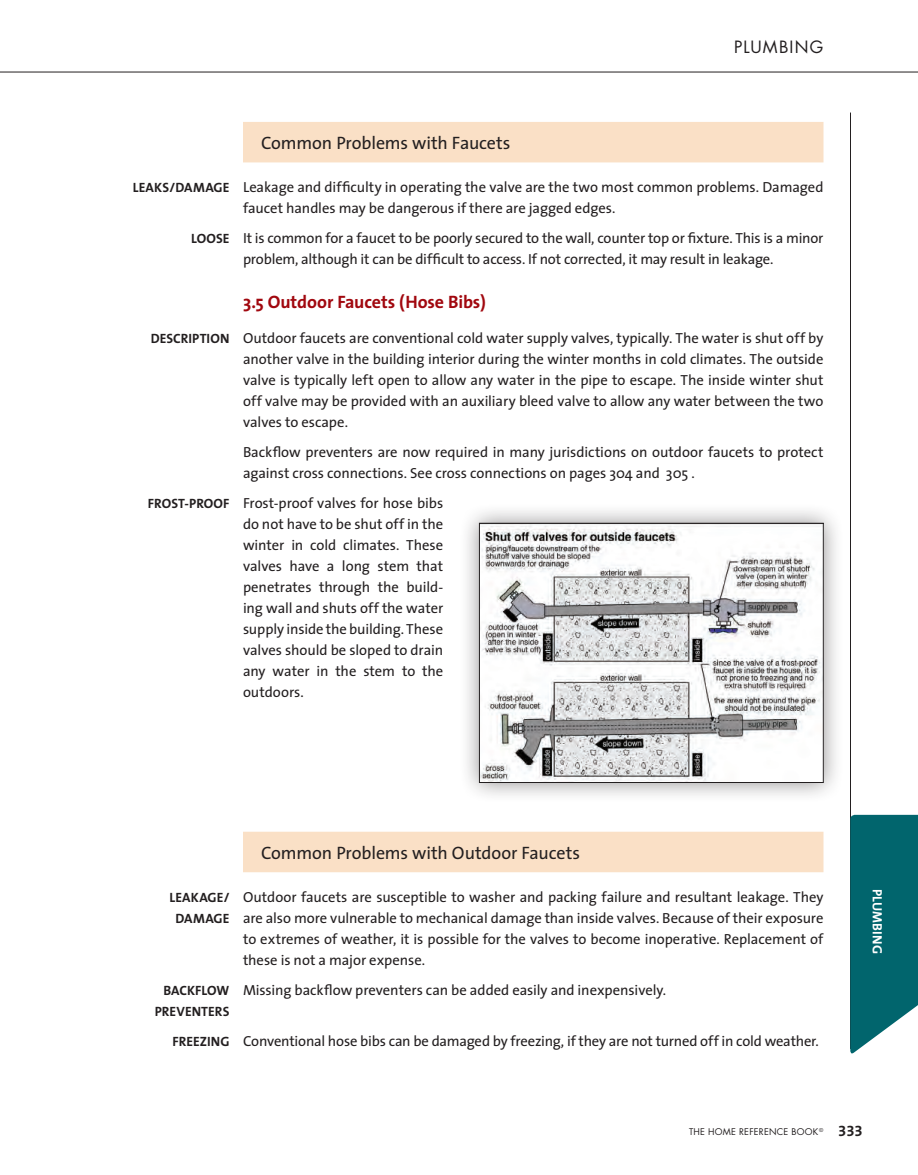
<style>
.page{position:relative;width:918px;height:1175px;background:#fff}
.page>*{position:absolute;margin:0;border:0;box-sizing:border-box;transform-origin:0 0}
.t1{font:18px "The Sans";letter-spacing:-.005em;color:#231f20}
.t2{font:700 18px "The Sans";letter-spacing:-.005em;color:#a1080f}
.t3{font:16.5px "Futura";letter-spacing:.075em;color:#231f20}
.t4{font:15px "The Sans Bold Expert";color:#231f20}
.t5{font:14.7px/21px "The Sans";letter-spacing:-.005em;color:#231f20}
.t6{font:700 13.5px "The Sans";letter-spacing:.005em;color:#231f20}
.t7{font:700 13.5px "The Sans";letter-spacing:.015em;color:#fff}
.t8{font:9px "Futura";letter-spacing:.025em;color:#231f20}
.s1{font-weight:700;font-size:13.5px}
</style>
<div class="page">
<hr style="left:0;top:72px;width:918px;height:1px;background:#231f20">
<hr style="left:850px;top:112px;width:1px;height:936px;background:#231f20">
<svg style="left:850px;top:814px;width:68px;height:240px"></svg>
<div style="left:243px;top:122px;width:581px;height:40px;background:#fae0c6"></div>
<div style="left:243px;top:831px;width:581px;height:41px;background:#fae0c6"></div>
<div style="left:458px;top:502px;width:386px;height:301px;background:#231f20;opacity:.5"></div>
<img style="left:481px;top:525px;width:341px;height:255px">
<div style="left:479px;top:523px;width:345px;height:259px;border:1px solid #231f20"></div>
<p class="t3" style="left:734px;top:36px;width:91px">PLUMBING</p>
<p class="t1" style="left:261px;top:128px;width:251px">Common Problems with Faucets</p>
<p class="t5" style="left:243px;top:176px;width:582px;text-indent:-110px"><span class="s1">LEAKS/DAMAGE</span> Leakage and difficulty in operating the valve are the two most common problems. Damaged faucet handles may be dangerous if there are jagged edges.</p>
<p class="t5" style="left:191px;top:227px;width:634px;text-align:center"><span class="s1">LOOSE</span> It is common for a faucet to be poorly secured to the wall, counter top or fixture. This is a minor problem, although it can be difficult to access. If not corrected, it may result in leakage.</p>
<p class="t2" style="left:243px;top:287px;width:245px">3.5 Outdoor Faucets (Hose Bibs)</p>
<p class="t5" style="left:243px;top:326px;width:582px;text-align:justify;text-indent:-92px"><span class="s1">DESCRIPTION</span> Outdoor faucets are conventional cold water supply valves, typically. The water is shut off by another valve in the building interior during the winter months in cold climates. The outside valve is typically left open to allow any water in the pipe to escape. The inside winter shut off valve may be provided with an auxiliary bleed valve to allow any water between the two valves to escape.</p>
<p class="t5" style="left:243px;top:440px;width:582px">Backflow preventers are now required in many jurisdictions on outdoor faucets to protect against cross connections. See cross connections on pages 304 and 305 .</p>
<p class="t5" style="left:243px;top:491px;width:202px;text-align:justify;text-indent:-95px"><span class="s1">FROST-PROOF</span> Frost-proof valves for hose bibs do not have to be shut off in the winter in cold climates. These valves have a long stem that penetrates through the build&shy;ing wall and shuts off the water supply inside the building. These valves should be sloped to drain any water in the stem to the outdoors.</p>
<p class="t1" style="left:261px;top:837px;width:321px">Common Problems with Outdoor Faucets</p>
<p class="t5" style="left:170px;top:886px;width:655px"><span class="s1">LEAKAGE/</span> Outdoor faucets are susceptible to washer and packing failure and resultant leakage. They</p>
<p class="t5" style="left:175px;top:907px;width:650px"><span class="s1">DAMAGE</span> are also more vulnerable to mechanical damage than inside valves. Because of their exposure</p>
<p class="t5" style="left:243px;top:928px;width:582px">to extremes of weather, it is possible for the valves to become inoperative. Replacement of</p>
<p class="t5" style="left:243px;top:949px;width:184px">these is not a major expense.</p>
<p class="t5" style="left:163px;top:979px;width:504px"><span class="s1">BACKFLOW</span> Missing backflow preventers can be added easily and inexpensively.</p>
<p class="t6" style="left:155px;top:1000px;width:76px">PREVENTERS</p>
<p class="t5" style="left:172px;top:1030px;width:648px"><span class="s1">FREEZING</span> Conventional hose bibs can be damaged by freezing, if they are not turned off in cold weather.</p>
<p class="t7" style="left:889px;top:888px;width:67px;rotate:90deg">PLUMBING</p>
<p class="t8" style="left:689px;top:1125px;width:136px">THE HOME REFERENCE BOOK <sup>©</sup></p>
<p class="t4" style="left:838px;top:1117px;width:26px">333</p>
</div>
